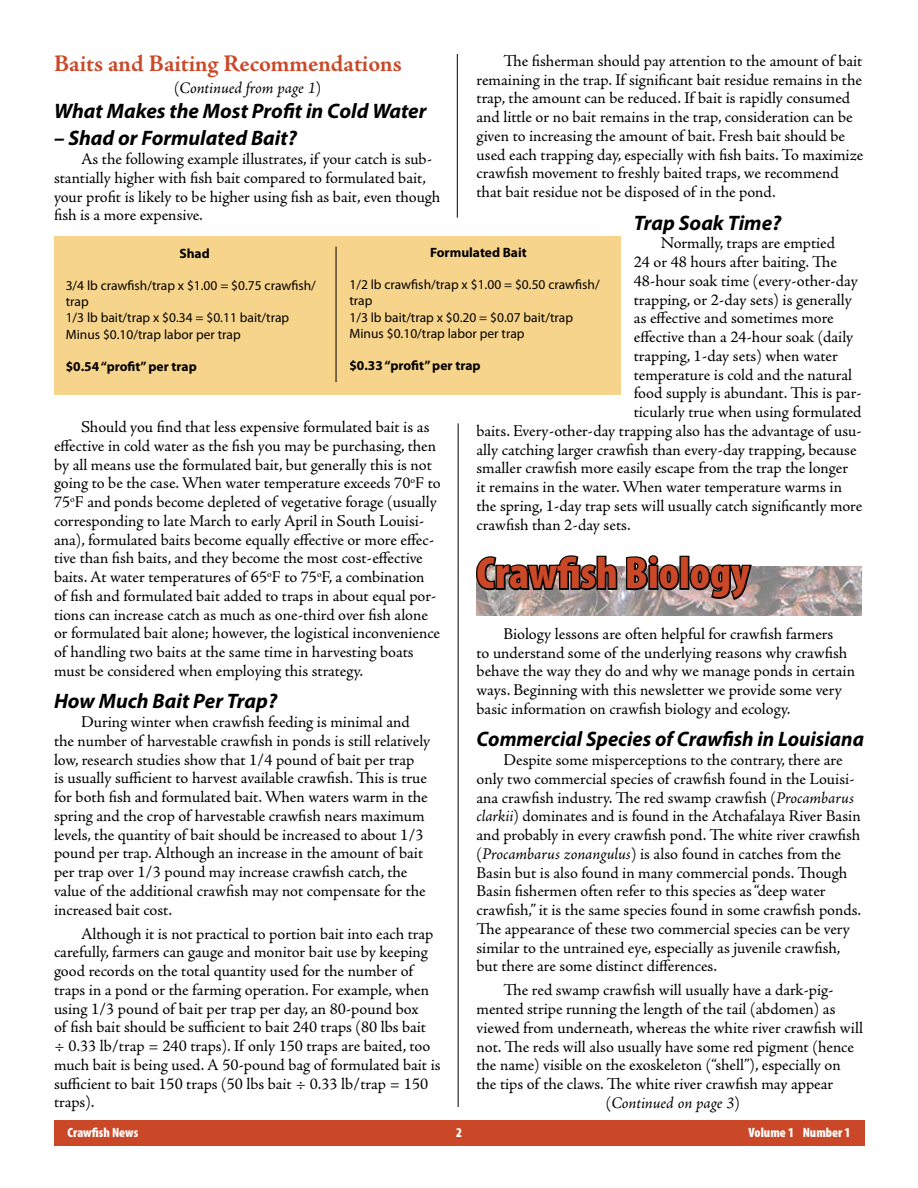
<style>
.page{position:relative;width:918px;height:1188px;background:#fff}
.page>*{position:absolute;margin:0;border:0;box-sizing:border-box;transform-origin:0 0}
.t1{font:900 condensed 45px "Myriad Pro";color:#ca4827}
.t2{font:700 24px "Adobe Jenson Pro";letter-spacing:-.005em;color:#ca4827}
.t3{font:italic 700 21px "Myriad Pro";color:#000}
.t4{font:16.5px/18.8px "Adobe Jenson Pro";letter-spacing:-.005em;color:#000}
.t5{font:italic 16.5px "Adobe Jenson Pro";letter-spacing:-.005em;color:#000}
.t6{font:13.5px/16.2px "Myriad Pro";color:#000}
.t7{font:700 13.5px "Myriad Pro";color:#000}
.t8{font:900 condensed 13.5px "Myriad Pro";color:#fff}
.s1{font-style:normal}
.s2{font-style:italic}
</style>
<div class="page">
<div style="left:54px;top:1120px;width:811px;height:26px;background:#ca4827"></div>
<div style="left:54px;top:236px;width:566px;height:159px;background:#f7d48b"></div>
<hr style="left:336px;top:247px;width:1px;height:135px;background:#000">
<hr style="left:457px;top:54px;width:1px;height:164px;background:#000">
<hr style="left:458px;top:423px;width:1px;height:684px;background:#000">
<img style="left:477px;top:566px;width:385px;height:50px">
<svg style="left:476px;top:555px;width:205px;height:37px"></svg>
<div style="left:679px;top:556px;width:10px;height:34px;border:3px solid #000"></div>
<svg style="left:688px;top:562px;width:66px;height:40px;background:#786c6a"></svg>
<p class="t4" style="left:477px;top:52px;width:388px;text-indent:27px">The fisherman should pay attention to the amount of bait remaining in the trap. If significant bait residue remains in the trap, the amount can be reduced. If bait is rapidly consumed and little or no bait remains in the trap, consideration can be given to increasing the amount of bait. Fresh bait should be used each trapping day, especially with fish baits. To maximize crawfish movement to freshly baited traps, we recommend that bait residue not be disposed of in the pond.</p>
<p class="t3" style="left:634px;top:209px;width:149px">Trap Soak Time?</p>
<p class="t4" style="left:661px;top:234px;width:176px">Normally, traps are emptied</p>
<p class="t4" style="left:634px;top:253px;width:205px">24 or 48 hours after baiting. The</p>
<p class="t4" style="left:634px;top:272px;width:226px">48-hour soak time (every-other-day</p>
<p class="t4" style="left:634px;top:290px;width:219px">trapping, or 2-day sets) is generally</p>
<p class="t4" style="left:634px;top:309px;width:201px">as effective and sometimes more</p>
<p class="t4" style="left:634px;top:328px;width:221px">effective than a 24-hour soak (daily</p>
<p class="t4" style="left:634px;top:347px;width:206px">trapping, 1-day sets) when water</p>
<p class="t4" style="left:634px;top:365px;width:220px">temperature is cold and the natural</p>
<p class="t4" style="left:634px;top:384px;width:229px">food supply is abundant. This is par-</p>
<p class="t4" style="left:634px;top:403px;width:229px">ticularly true when using formulated</p>
<p class="t4" style="left:477px;top:422px;width:387px">baits. Every-other-day trapping also has the advantage of usu-</p>
<p class="t4" style="left:477px;top:440px;width:382px">ally catching larger crawfish than every-day trapping, because</p>
<p class="t4" style="left:477px;top:459px;width:373px">smaller crawfish more easily escape from the trap the longer</p>
<p class="t4" style="left:477px;top:478px;width:367px">it remains in the water. When water temperature warms in</p>
<p class="t4" style="left:477px;top:497px;width:387px">the spring, 1-day trap sets will usually catch significantly more</p>
<p class="t4" style="left:477px;top:515px;width:156px">crawfish than 2-day sets.</p>
<h2 class="t2" style="left:54px;top:50px;width:349px">Baits and Baiting Recommendations</h2>
<p class="t5" style="left:174px;top:78px;width:149px"><span class="s1">(</span>Continued from page 1<span class="s1">)</span></p>
<p class="t3" style="left:54px;top:98px;width:374px">What Makes the Most Profit in Cold Water</p>
<p class="t3" style="left:54px;top:125px;width:245px">– Shad or Formulated Bait?</p>
<p class="t4" style="left:54px;top:150px;width:388px;text-indent:27px">As the following example illustrates, if your catch is sub&shy;stantially higher with fish bait compared to formulated bait, your profit is likely to be higher using fish as bait, even though fish is a more expensive.</p>
<p class="t7" style="left:430px;top:243px;width:98px">Formulated Bait</p>
<p class="t6" style="left:349px;top:276px;width:252px">1/2 lb crawfish/trap x $1.00 = $0.50 crawfish/ trap<br>1/3 lb bait/trap x $0.20 = $0.07 bait/trap<br>Minus $0.10/trap labor per trap</p>
<p class="t7" style="left:349px;top:357px;width:133px">$0.33 “profit” per trap</p>
<p class="t7" style="left:180px;top:244px;width:32px">Shad</p>
<p class="t6" style="left:66px;top:277px;width:252px">3/4 lb crawfish/trap x $1.00 = $0.75 crawfish/ trap<br>1/3 lb bait/trap x $0.34 = $0.11 bait/trap<br>Minus $0.10/trap labor per trap</p>
<p class="t7" style="left:66px;top:358px;width:133px">$0.54 “profit” per trap</p>
<p class="t4" style="left:54px;top:418px;width:388px;text-indent:27px">Should you find that less expensive formulated bait is as effective in cold water as the fish you may be purchasing, then by all means use the formulated bait, but generally this is not going to be the case. When water temperature exceeds 70<sup>o</sup>F to 75<sup>o</sup>F and ponds become depleted of vegetative forage (usually corresponding to late March to early April in South Louisi&shy;ana), formulated baits become equally effective or more effec&shy;tive than fish baits, and they become the most cost-effective baits. At water temperatures of 65<sup>o</sup>F to 75<sup>o</sup>F, a combination of fish and formulated bait added to traps in about equal por&shy;tions can increase catch as much as one-third over fish alone or formulated bait alone; however, the logistical inconvenience of handling two baits at the same time in harvesting boats must be considered when employing this strategy.</p>
<p class="t3" style="left:54px;top:688px;width:225px">How Much Bait Per Trap?</p>
<p class="t4" style="left:54px;top:713px;width:378px;text-indent:27px">During winter when crawfish feeding is minimal and the number of harvestable crawfish in ponds is still relatively low, research studies show that 1/4 pound of bait per trap<br>is usually sufficient to harvest available crawfish. This is true for both fish and formulated bait. When waters warm in the spring and the crop of harvestable crawfish nears maximum levels, the quantity of bait should be increased to about 1/3 pound per trap. Although an increase in the amount of bait per trap over 1/3 pound may increase crawfish catch, the value of the additional crawfish may not compensate for the increased bait cost.</p>
<p class="t4" style="left:54px;top:924px;width:388px;text-indent:27px">Although it is not practical to portion bait into each trap carefully, farmers can gauge and monitor bait use by keeping good records on the total quantity used for the number of traps in a pond or the farming operation. For example, when using 1/3 pound of bait per trap per day, an 80-pound box<br>of fish bait should be sufficient to bait 240 traps (80 lbs bait ÷ 0.33 lb/trap = 240 traps). If only 150 traps are baited, too much bait is being used. A 50-pound bag of formulated bait is sufficient to bait 150 traps (50 lbs bait ÷ 0.33 lb/trap = 150 traps).</p>
<h1 class="t1" style="left:477px;top:545px;width:275px">Crawfish Biology</h1>
<p class="t4" style="left:477px;top:625px;width:380px;text-indent:27px">Biology lessons are often helpful for crawfish farmers<br>to understand some of the underlying reasons why crawfish behave the way they do and why we manage ponds in certain ways. Beginning with this newsletter we provide some very basic information on crawfish biology and ecology.</p>
<p class="t3" style="left:477px;top:726px;width:389px">Commercial Species of Crawfish in Louisiana</p>
<p class="t4" style="left:477px;top:751px;width:386px;text-indent:27px">Despite some misperceptions to the contrary, there are only two commercial species of crawfish found in the Louisi&shy;ana crawfish industry. The red swamp crawfish (<span class="s2">Procambarus clarkii</span>) dominates and is found in the Atchafalaya River Basin and probably in every crawfish pond. The white river crawfish (<span class="s2">Procambarus zonangulus</span>) is also found in catches from the Basin but is also found in many commercial ponds. Though Basin fishermen often refer to this species as “deep water crawfish,” it is the same species found in some crawfish ponds.<br>The appearance of these two commercial species can be very similar to the untrained eye, especially as juvenile crawfish, but there are some distinct differences.</p>
<p class="t4" style="left:477px;top:981px;width:388px;text-indent:27px">The red swamp crawfish will usually have a dark-pig&shy;mented stripe running the length of the tail (abdomen) as viewed from underneath, whereas the white river crawfish will not. The reds will also usually have some red pigment (hence the name) visible on the exoskeleton (“shell”), especially on the tips of the claws. The white river crawfish may appear</p>
<p class="t5" style="left:606px;top:1094px;width:136px"><span class="s1">(</span>Continued on page 3<span class="s1">)</span></p>
<p class="t8" style="left:68px;top:1124px;width:72px">Crawfish News</p>
<p class="t8" style="left:749px;top:1124px;width:102px">Volume 1 Number 1</p>
</div>
